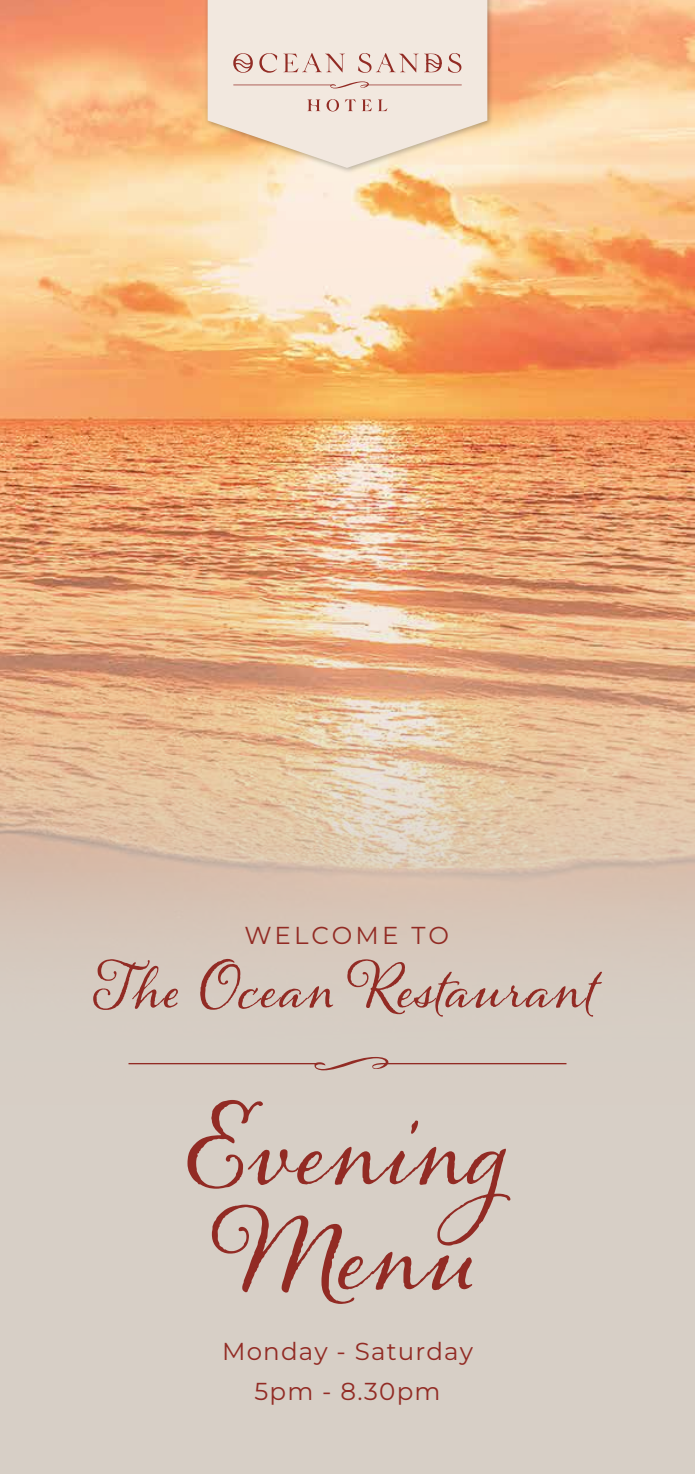
<style>
.page{position:relative;width:695px;height:1474px;background:#fff}
.page>*{position:absolute;margin:0;border:0;box-sizing:border-box;transform-origin:0 0}
.t1{font:101.5px/105px "Alana PRO";letter-spacing:.015em;color:#922b24}
.t2{font:57.75px "Alana PRO";letter-spacing:.01em;color:#922b24}
.t3{font:100 24.5px/40.2px "Montserrat";letter-spacing:.05em;color:#922b24;text-align:center}
.t4{font:100 24.5px "Montserrat";letter-spacing:.12em;color:#922b24}
</style>
<div class="page">
<img style="left:0;top:0;width:694px;height:1473px">
<div style="left:203px;top:0;width:291px;height:174px;background:#000;opacity:.27"></div>
<svg style="left:207px;top:0;width:280px;height:168px;background:#f2e4d5"></svg>
<svg style="left:307px;top:99px;width:80px;height:12px"></svg>
<svg style="left:233px;top:81px;width:228px;height:7px;background:#e6d1c8"></svg>
<svg style="left:259px;top:53px;width:18px;height:20px"></svg>
<svg style="left:283px;top:53px;width:62px;height:19px"></svg>
<svg style="left:233px;top:53px;width:20px;height:20px"></svg>
<svg style="left:358px;top:53px;width:60px;height:20px"></svg>
<svg style="left:448px;top:53px;width:14px;height:20px"></svg>
<svg style="left:424px;top:53px;width:17px;height:19px"></svg>
<svg style="left:128px;top:1056px;width:438px;height:14px;background:#cebbb2"></svg>
<p class="t4" style="left:244px;top:919px;width:206px">WELCOME TO</p>
<h2 class="t2" style="left:97px;top:953px;width:500px">The Ocean Restaurant</h2>
<h1 class="t1" style="left:187px;top:1096px;width:319px">Evening<br>Menu</h1>
<p class="t3" style="left:222px;top:1330px;width:252px">Monday - Saturday<br>5pm - 8.30pm</p>
</div>
